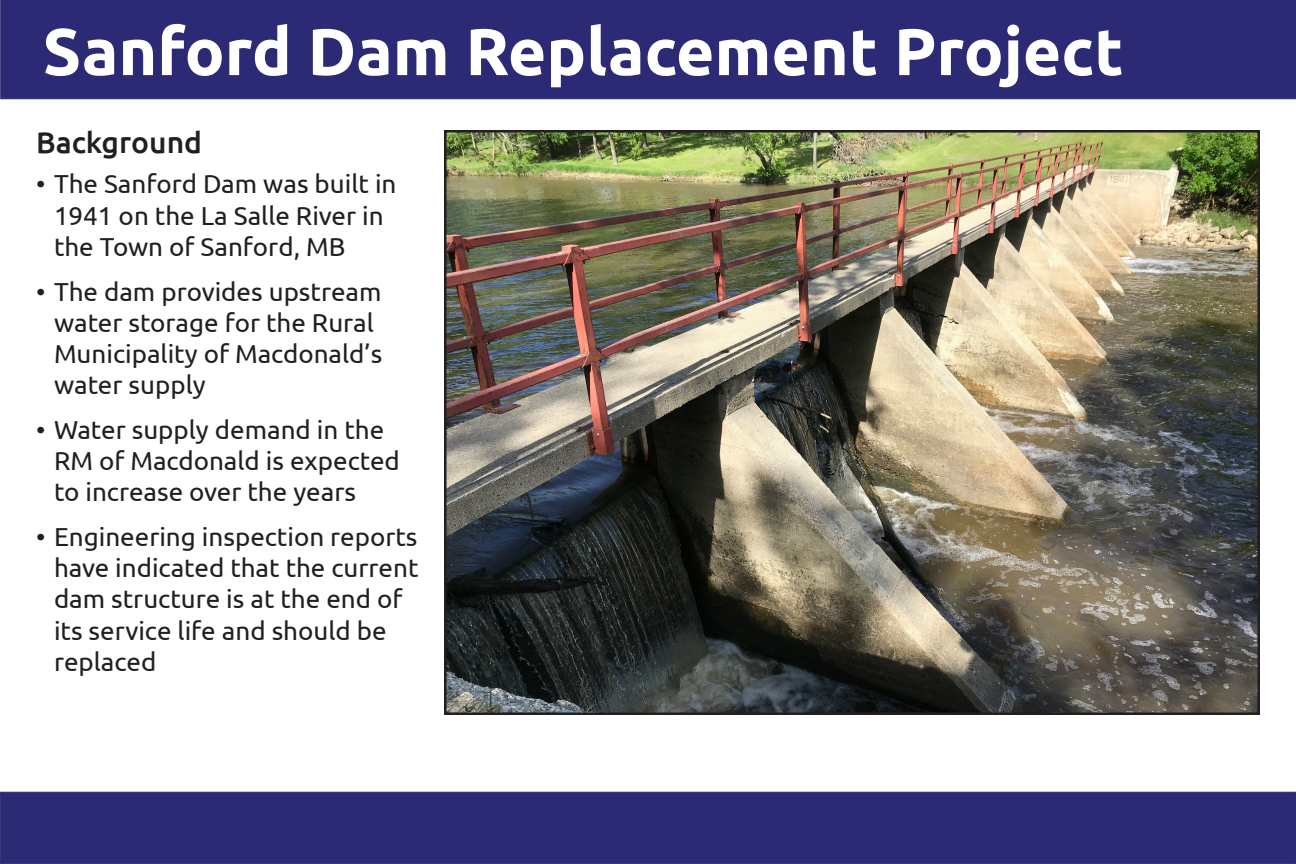
<style>
.page{position:relative;width:1296px;height:864px;background:#fff}
.page>*{position:absolute;margin:0;border:0;box-sizing:border-box;transform-origin:0 0}
.t1{font:700 66px "Ubuntu";color:#fff}
.t2{font:500 30px "Ubuntu";color:#231f20}
.t3{font:26px/31.2px "Ubuntu";color:#231f20}
</style>
<div class="page">
<div style="left:0;top:0;width:1296px;height:99px;background:#2c2a74"></div>
<div style="left:0;top:792px;width:1296px;height:72px;background:#2c2a74"></div>
<img style="left:447px;top:133px;width:810px;height:579px">
<p class="t1" style="left:43px;top:12px;width:1082px">Sanford Dam Replacement Project</p>
<p class="t2" style="left:36px;top:124px;width:168px">Background</p>
<p class="t3" style="left:54px;top:168px;width:344px;text-indent:-18px">• The Sanford Dam was built in<br>1941 on the La Salle River in the Town of Sanford, MB</p>
<p class="t3" style="left:54px;top:275px;width:330px;text-indent:-18px">• The dam provides upstream water storage for the Rural<br>Municipality of Macdonald’s water supply</p>
<p class="t3" style="left:54px;top:413px;width:347px;text-indent:-18px">• Water supply demand in the<br>RM of Macdonald is expected to increase over the years</p>
<p class="t3" style="left:54px;top:520px;width:366px;text-indent:-18px">• Engineering inspection reports have indicated that the current dam structure is at the end of its service life and should be replaced</p>
</div>
